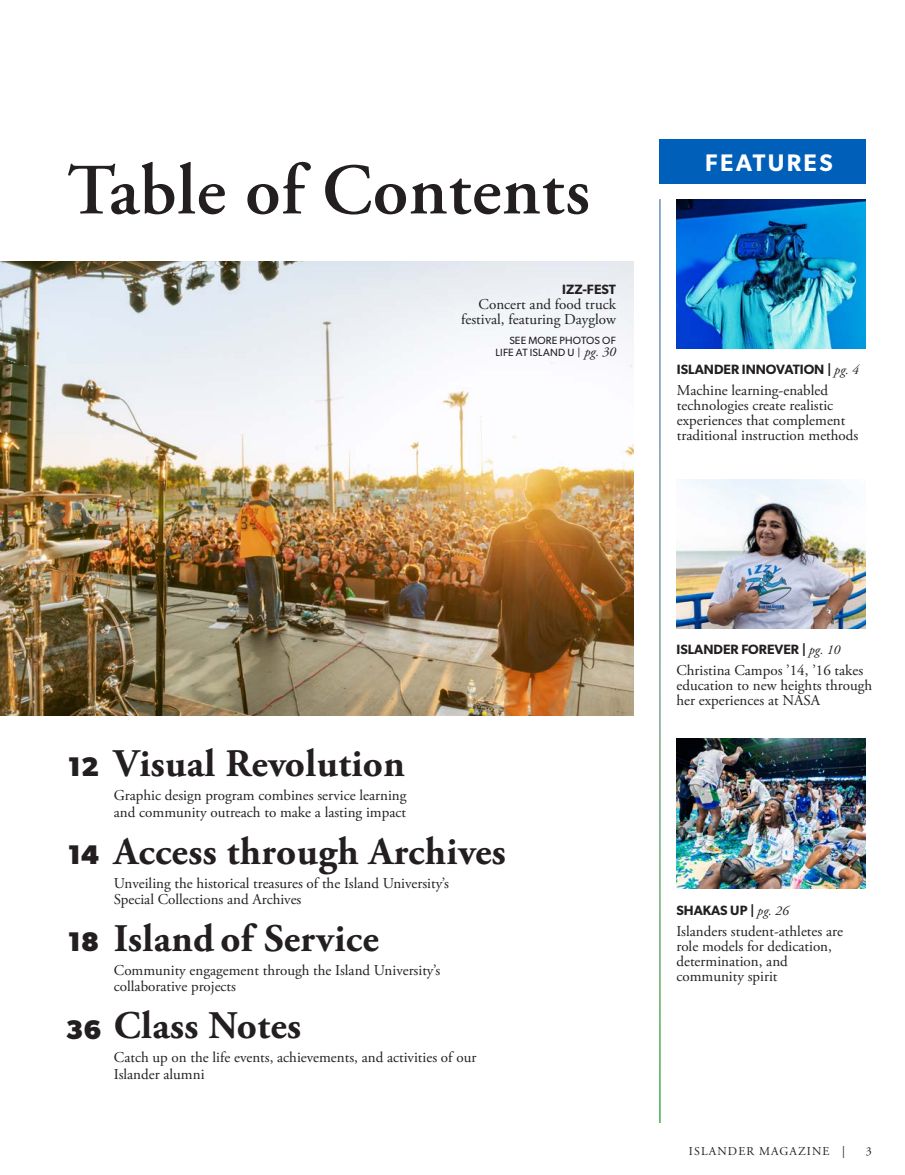
<style>
.page{position:relative;width:905px;height:1175px;background:#fff}
.page>*{position:absolute;margin:0;border:0;box-sizing:border-box;transform-origin:0 0}
.t1{font:600 72px "Adobe Garamond Pro";letter-spacing:.01em;color:#231f20}
.t2{font:700 39px "Adobe Garamond Pro";letter-spacing:.01em;color:#231f20}
.t3{font:700 27px "Gibson";color:#231f20}
.t4{font:600 24px "Gibson";letter-spacing:.1em;color:#fff}
.t5{font:15px/15px "Adobe Garamond Pro";color:#231f20}
.t6{font:600 13.5px "Gibson";color:#231f20}
.t7{font:12px "Adobe Garamond Pro";letter-spacing:.09em;color:#231f20}
.t8{font:10.5px/12px "Gibson";letter-spacing:.015em;color:#231f20;text-align:right}
.s1{font-family:"Adobe Garamond Pro";font-style:italic;font-size:13.5px}
.s2{font-family:"Adobe Garamond Pro";font-weight:400;font-style:italic}
</style>
<div class="page">
<img style="left:676px;top:479px;width:190px;height:150px">
<img style="left:0;top:262px;width:633px;height:454px">
<div style="left:659px;top:139px;width:207px;height:44px;background:#005fb9"></div>
<img style="left:676px;top:199px;width:190px;height:149px">
<img style="left:676px;top:738px;width:190px;height:150px">
<p class="t1" style="left:67px;top:149px;width:524px">Table of Contents</p>
<p class="t6" style="left:562px;top:281px;width:55px">IZZ-FEST</p>
<p class="t5" style="left:461px;top:297px;width:156px;text-align:right">Concert and food truck festival, featuring Dayglow</p>
<p class="t8" style="left:495px;top:334px;width:122px">SEE MORE PHOTOS OF<br>LIFE AT ISLAND U | <span class="s1">pg. 30</span></p>
<p class="t4" style="left:705px;top:148px;width:129px">FEATURES</p>
<p class="t6" style="left:677px;top:361px;width:184px">ISLANDER INNOVATION | <span class="s2">pg. 4</span></p>
<p class="t5" style="left:677px;top:383px;width:183px">Machine learning-enabled technologies create realistic experiences that complement traditional instruction methods</p>
<p class="t3" style="left:68px;top:751px;width:33px">12</p>
<p class="t3" style="left:68px;top:838px;width:33px">14</p>
<p class="t3" style="left:68px;top:925px;width:33px">18</p>
<p class="t3" style="left:65px;top:1013px;width:37px">36</p>
<p class="t2" style="left:114px;top:741px;width:292px">Visual Revolution</p>
<p class="t5" style="left:114px;top:787px;width:294px;line-height:16.5px">Graphic design program combines service learning and community outreach to make a lasting impact</p>
<p class="t2" style="left:114px;top:828px;width:393px">Access through Archives</p>
<p class="t5" style="left:114px;top:875px;width:336px;line-height:16.5px">Unveiling the historical treasures of the Island University’s<br>Special Collections and Archives</p>
<p class="t2" style="left:114px;top:915px;width:266px">Island of Service</p>
<p class="t5" style="left:114px;top:962px;width:328px;line-height:16.5px">Community engagement through the Island University’s collaborative projects</p>
<p class="t2" style="left:114px;top:1003px;width:189px">Class Notes</p>
<p class="t5" style="left:114px;top:1049px;width:364px;line-height:16.5px">Catch up on the life events, achievements, and activities of our<br>Islander alumni</p>
<p class="t6" style="left:676px;top:641px;width:165px">ISLANDER FOREVER | <span class="s2">pg. 10</span></p>
<p class="t5" style="left:676px;top:663px;width:197px">Christina Campos ’14, ’16 takes education to new heights through her experiences at NASA</p>
<p class="t6" style="left:676px;top:902px;width:114px">SHAKAS UP | <span class="s2">pg. 26</span></p>
<p class="t5" style="left:676px;top:924px;width:168px">Islanders student-athletes are role models for dedication, determination, and community spirit</p>
<p class="t7" style="left:689px;top:1144px;width:158px">ISLANDER MAGAZINE |</p>
<p class="t7" style="left:866px;top:1144px;width:7px">3</p>
</div>
